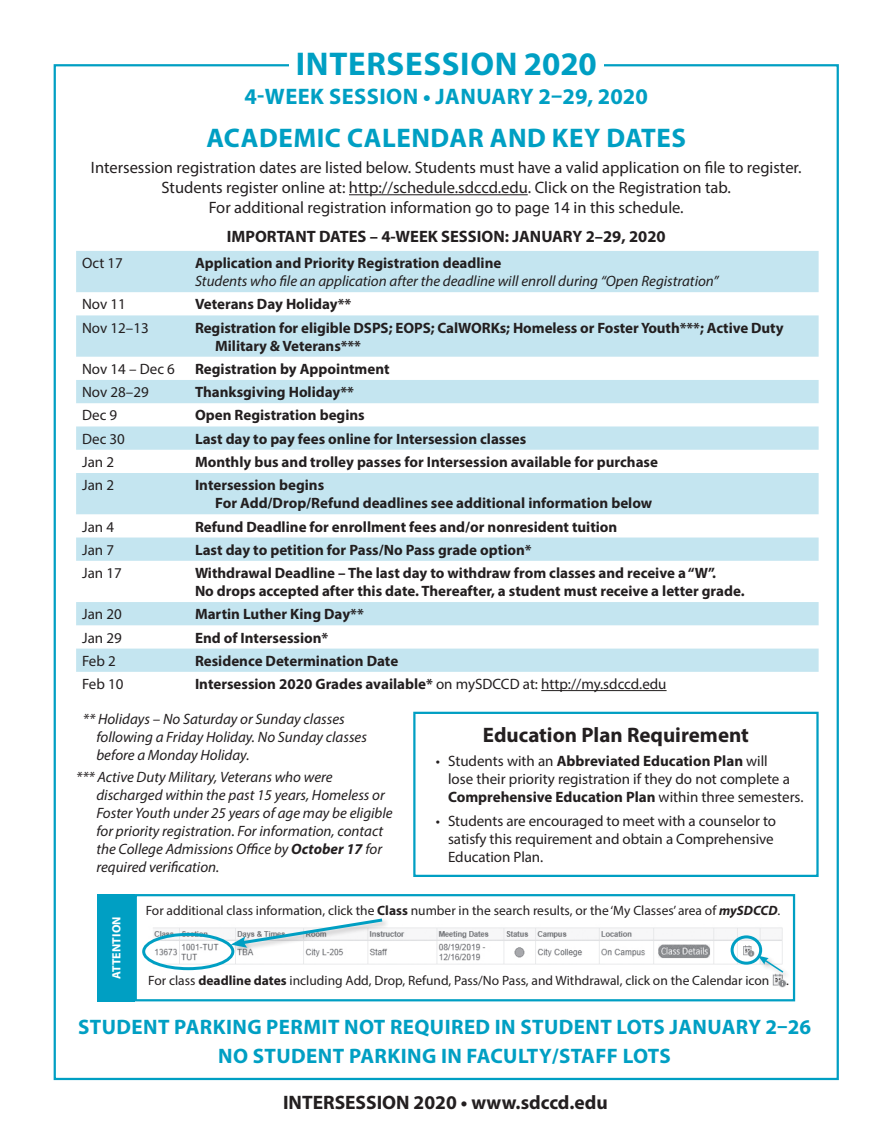
<style>
.page{position:relative;width:891px;height:1148px;background:#fff}
.page>*{position:absolute;margin:0;border:0;box-sizing:border-box;transform-origin:0 0}
.Calendar_Header{font:700 33px "Myriad Pro";letter-spacing:.02em;color:#009fc3}
.Calendar_Header-2{font:700 27px "Myriad Pro";letter-spacing:.02em;color:#009fc3}
.Calendar_Header-3{font:700 22.5px "Myriad Pro";letter-spacing:.02em;color:#009fc3}
.Calendar_Header-4{font:700 21px "Myriad Pro";letter-spacing:.02em;color:#009fc3}
.Body_Bold_centered{font:700 21px "Myriad Pro";color:#231f20}
.t1{font:700 19.5px "Myriad Pro";color:#231f20}
.Body_centered{font:16.5px "Myriad Pro";color:#231f20}
.Heading_Small{font:700 16.5px "Myriad Pro";color:#231f20}
.Small_text_with_dot{font:700 15px/18px "Myriad Pro";color:#231f20}
.Course_title{font:15px/18px "Myriad Pro";letter-spacing:-.005em;color:#231f20}
.Small_text_centered{font:italic 15px/18px "Myriad Pro";color:#231f20}
.Small_text_with_dot-2{font:italic 15px/18px "Myriad Pro";color:#231f20}
.Heading_Small-2{font:700 15px "Myriad Pro";color:#231f20}
.Disclaimer_footer{font:13.5px "Myriad Pro";color:#231f20}
.Small_text_centered-2{font:700 12px "Myriad Pro";letter-spacing:.01em;color:#fff}
.s1{font-weight:700;font-style:normal}
.s2{font-weight:400}
.s3{font-weight:700}
.s4{font-weight:700;font-style:italic}
</style>
<div class="page">
<hr style="left:349px;top:194px;width:179px;height:1px;background:#231f20">
<svg style="left:76px;top:251px;width:743px;height:421px;fill:#c4e5f0"></svg>
<hr style="left:541px;top:690px;width:126px;height:1px;background:#231f20">
<div style="left:413px;top:711px;width:406px;height:166px;border:2px solid #009fc3"></div>
<svg style="left:134px;top:894px;width:662px;height:108px"></svg>
<div style="left:97px;top:894px;width:38px;height:107px;background:#009fc3"></div>
<img style="left:148px;top:924px;width:638px;height:43px">
<img style="left:772px;top:980px;width:14px;height:7px">
<div style="left:142px;top:932px;width:92px;height:38px;border:3px solid #009fc3;border-radius:50%"></div>
<div style="left:231px;top:917px;width:159px;height:38px;background:#231f20;opacity:.25"></div>
<svg style="left:231px;top:916px;width:155px;height:31px"></svg>
<div style="left:731px;top:935px;width:31px;height:29px;border:3px solid #009fc3;border-radius:50%"></div>
<div style="left:757px;top:955px;width:34px;height:25px;background:#231f20;opacity:.25"></div>
<svg style="left:758px;top:955px;width:27px;height:19px"></svg>
<p class="Calendar_Header" style="left:296px;top:42px;width:303px">INTERSESSION 2020</p>
<p class="Calendar_Header-3" style="left:245px;top:81px;width:405px">4-WEEK SESSION • JANUARY 2–29, 2020</p>
<p class="Calendar_Header-2" style="left:206px;top:120px;width:481px">ACADEMIC CALENDAR AND KEY DATES</p>
<p class="Body_centered" style="left:91px;top:158px;width:712px">Intersession registration dates are listed below. Students must have a valid application on file to register.</p>
<p class="Body_centered" style="left:162px;top:177px;width:571px">Students register online at: http://schedule.sdccd.edu. Click on the Registration tab.</p>
<p class="Body_centered" style="left:209px;top:197px;width:476px">For additional registration information go to page 14 in this schedule.</p>
<p class="Heading_Small" style="left:227px;top:225px;width:440px">IMPORTANT DATES – 4-WEEK SESSION: JANUARY 2–29, 2020</p>
<p class="Course_title" style="left:82px;top:254px;width:42px">Oct 17</p>
<p class="Small_text_with_dot-2" style="left:195px;top:254px;width:525px"><span class="s1">Application and Priority Registration deadline<br></span>Students who file an application after the deadline will enroll during “Open Registration”</p>
<p class="Course_title" style="left:82px;top:295px;width:45px">Nov 11</p>
<p class="Small_text_with_dot" style="left:195px;top:295px;width:158px">Veterans Day Holiday**</p>
<p class="Course_title" style="left:82px;top:318px;width:68px">Nov 12–13</p>
<p class="Small_text_with_dot" style="left:215px;top:318px;width:570px;text-indent:-20px">Registration for eligible DSPS; EOPS; CalWORKs; Homeless or Foster Youth***; Active Duty<br>Military &amp; Veterans***</p>
<p class="Course_title" style="left:82px;top:360px;width:94px">Nov 14 – Dec 6</p>
<p class="Small_text_with_dot" style="left:195px;top:359px;width:196px">Registration by Appointment</p>
<p class="Course_title" style="left:82px;top:383px;width:68px">Nov 28–29</p>
<p class="Small_text_with_dot" style="left:195px;top:383px;width:161px">Thanksgiving Holiday**</p>
<p class="Course_title" style="left:82px;top:406px;width:37px">Dec 9</p>
<p class="Small_text_with_dot" style="left:195px;top:406px;width:171px">Open Registration begins</p>
<p class="Course_title" style="left:82px;top:429px;width:44px">Dec 30</p>
<p class="Small_text_with_dot" style="left:195px;top:429px;width:333px">Last day to pay fees online for Intersession classes</p>
<p class="Course_title" style="left:82px;top:453px;width:33px">Jan 2</p>
<p class="Small_text_with_dot" style="left:195px;top:452px;width:465px">Monthly bus and trolley passes for Intersession available for purchase</p>
<p class="Course_title" style="left:82px;top:476px;width:33px">Jan 2</p>
<p class="Small_text_with_dot" style="left:215px;top:476px;width:439px;text-indent:-20px">Intersession begins<br>For Add/Drop/Refund deadlines see additional information below</p>
<p class="Course_title" style="left:82px;top:517px;width:33px">Jan 4</p>
<p class="Small_text_with_dot" style="left:195px;top:517px;width:424px">Refund Deadline for enrollment fees and/or nonresident tuition</p>
<p class="Course_title" style="left:82px;top:540px;width:33px">Jan 7</p>
<p class="Small_text_with_dot" style="left:195px;top:540px;width:338px">Last day to petition for Pass/No Pass grade option*</p>
<p class="Course_title" style="left:82px;top:564px;width:41px">Jan 17</p>
<p class="Small_text_with_dot" style="left:195px;top:563px;width:551px">Withdrawal Deadline – The last day to withdraw from classes and receive a “W”.<br>No drops accepted after this date. Thereafter, a student must receive a letter grade.</p>
<p class="Course_title" style="left:82px;top:605px;width:41px">Jan 20</p>
<p class="Small_text_with_dot" style="left:195px;top:605px;width:170px">Martin Luther King Day**</p>
<p class="Course_title" style="left:82px;top:628px;width:41px">Jan 29</p>
<p class="Small_text_with_dot" style="left:195px;top:628px;width:135px">End of Intersession*</p>
<p class="Course_title" style="left:82px;top:651px;width:35px">Feb 2</p>
<p class="Small_text_with_dot" style="left:195px;top:651px;width:205px">Residence Determination Date</p>
<p class="Course_title" style="left:82px;top:675px;width:43px">Feb 10</p>
<p class="Heading_Small-2" style="left:195px;top:674px;width:473px">Intersession 2020 Grades available* <span class="s2">on mySDCCD at: http://my.sdccd.edu</span></p>
<p class="Small_text_centered" style="left:96px;top:710px;width:272px;text-indent:-14px">** Holidays – No Saturday or Sunday classes following a Friday Holiday. No Sunday classes before a Monday Holiday.</p>
<p class="Small_text_centered" style="left:96px;top:767px;width:298px;text-indent:-20px">*** Active Duty Military, Veterans who were discharged within the past 15 years, Homeless or Foster Youth under 25 years of age may be eligible for priority registration. For information, contact the College Admissions Office by <span class="s3">October 17</span> for required verification.</p>
<p class="Body_Bold_centered" style="left:483px;top:721px;width:268px">Education Plan Requirement</p>
<p class="Course_title" style="left:448px;top:752px;width:357px;text-indent:-12px">• Students with an <span class="s3">Abbreviated Education Plan</span> will<br>lose their priority registration if they do not complete a<br><span class="s3">Comprehensive Education Plan</span> within three semesters.</p>
<p class="Course_title" style="left:448px;top:812px;width:330px;text-indent:-12px">• Students are encouraged to meet with a counselor to satisfy this requirement and obtain a Comprehensive<br>Education Plan.</p>
<p class="Small_text_centered-2" style="left:109px;top:979px;width:64px;rotate:-90deg">ATTENTION</p>
<p class="Disclaimer_footer" style="left:146px;top:902px;width:636px">For additional class information, click the <span class="s3">Class</span> number in the search results, or the ‘My Classes’ area of <span class="s4">mySDCCD</span>.</p>
<p class="Disclaimer_footer" style="left:148px;top:971px;width:642px">For class <span class="s3">deadline dates</span> including Add, Drop, Refund, Pass/No Pass, and Withdrawal, click on the Calendar icon .</p>
<p class="Calendar_Header-4" style="left:78px;top:1013px;width:735px">STUDENT PARKING PERMIT NOT REQUIRED IN STUDENT LOTS JANUARY 2–26</p>
<p class="Calendar_Header-4" style="left:218px;top:1042px;width:454px">NO STUDENT PARKING IN FACULTY/STAFF LOTS</p>
<h3 class="t1" style="left:283px;top:1089px;width:326px">INTERSESSION 2020 • www.sdccd.edu</h3>
</div>
